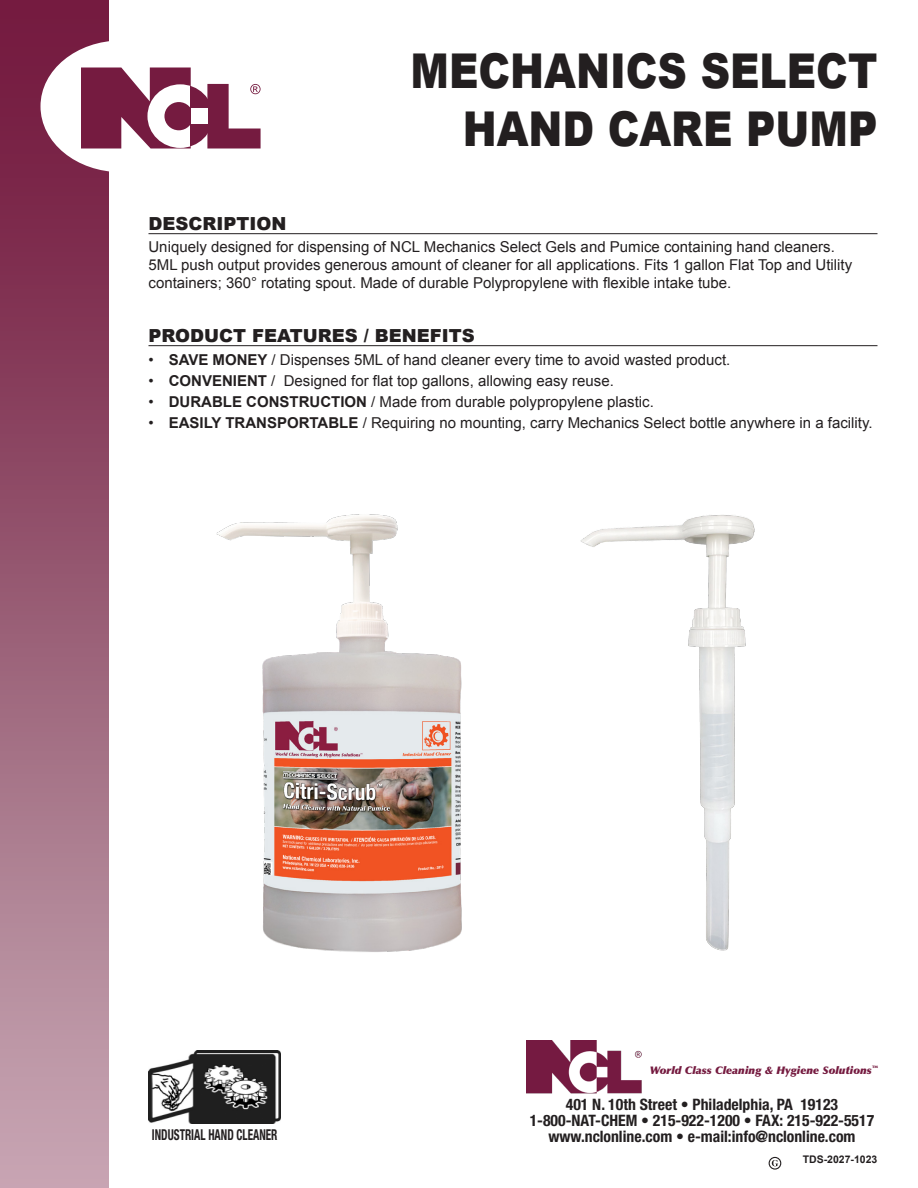
<style>
.page{position:relative;width:918px;height:1188px;background:#fff}
.page>*{position:absolute;margin:0;border:0;box-sizing:border-box;transform-origin:0 0}
.Product_Name{font:900 48px/57.6px "Arial";color:#231f20;text-align:right;scale:.85 1}
.Section_Heading{font:900 18px "Arial";color:#231f20}
.t1{font:700 condensed 15.75px/16.4px "Helvetica Neue LT Std";color:#231f20;text-align:center}
.Bullet_Text{font:15px "Arial";color:#231f20}
.Body_Text{font:15px/18px "Arial";color:#231f20}
.t2{font:700 condensed 15px "Helvetica Neue LT Std";color:#231f20;scale:.75 1}
.t3{font:italic 10.5px "Optima LT Std X Black";color:#751b40}
.Code_No{font:700 10.5px "Arial";color:#231f20}
.s1{font-weight:700}
</style>
<div class="page">
<div style="left:0;top:0;width:108px;height:1188px;background:linear-gradient(to bottom,#6d1137,#c6a7b3)"></div>
<div style="left:41px;top:41px;width:161px;height:131px;background:#fff;border-radius:50%"></div>
<svg style="left:81px;top:68px;width:180px;height:81px"></svg>
<div style="left:191px;top:108px;width:16px;height:16px;background:#fff"></div>
<img style="left:526px;top:1041px;width:116px;height:53px">
<hr style="left:148px;top:233px;width:730px;height:1px;background:#231f20">
<hr style="left:148px;top:345px;width:730px;height:1px;background:#231f20">
<svg style="left:772px;top:1160px;width:6px;height:6px"></svg>
<div style="left:769px;top:1157px;width:12px;height:13px;border:1px solid #231f20;border-radius:50%"></div>
<img style="left:148px;top:1051px;width:133px;height:72px">
<img style="left:216px;top:514px;width:246px;height:438px">
<img style="left:580px;top:515px;width:175px;height:435px">
<p class="Product_Name" style="left:411px;top:41px;width:551px">MECHANICS SELECT<br>HAND CARE PUMP</p>
<p class="Section_Heading" style="left:148px;top:211px;width:139px">DESCRIPTION</p>
<p class="Body_Text" style="left:148px;top:238px;width:705px">Uniquely designed for dispensing of NCL Mechanics Select Gels and Pumice containing hand cleaners.<br>5ML push output provides generous amount of cleaner for all applications. Fits 1 gallon Flat Top and Utility containers; 360° rotating spout. Made of durable Polypropylene with flexible intake tube.</p>
<p class="Section_Heading" style="left:148px;top:323px;width:328px">PRODUCT FEATURES / BENEFITS</p>
<p class="Bullet_Text" style="left:148px;top:350px;width:583px">• <span class="s1">SAVE MONEY</span> / Dispenses 5ML of hand cleaner every time to avoid wasted product.</p>
<p class="Bullet_Text" style="left:148px;top:371px;width:467px">• <span class="s1">CONVENIENT</span> / Designed for flat top gallons, allowing easy reuse.</p>
<p class="Bullet_Text" style="left:148px;top:392px;width:507px">• <span class="s1">DURABLE CONSTRUCTION</span> / Made from durable polypropylene plastic.</p>
<p class="Bullet_Text" style="left:148px;top:412px;width:726px">• <span class="s1">EASILY TRANSPORTABLE</span> / Requiring no mounting, carry Mechanics Select bottle anywhere in a facility.</p>
<p class="t2" style="left:152px;top:1125px;width:169px">INDUSTRIAL HAND CLEANER</p>
<p class="t3" style="left:650px;top:1064px;width:230px">World Class Cleaning &amp; Hygiene Solutions<sup>™</sup></p>
<p class="t1" style="left:530px;top:1096px;width:346px">401 N. 10th Street • Philadelphia, PA 19123<br>1-800-NAT-CHEM • 215-922-1200 • FAX: 215-922-5517 www.nclonline.com • e-mail:info@nclonline.com</p>
<p class="Code_No" style="left:803px;top:1152px;width:76px">TDS-2027-1023</p>
</div>
